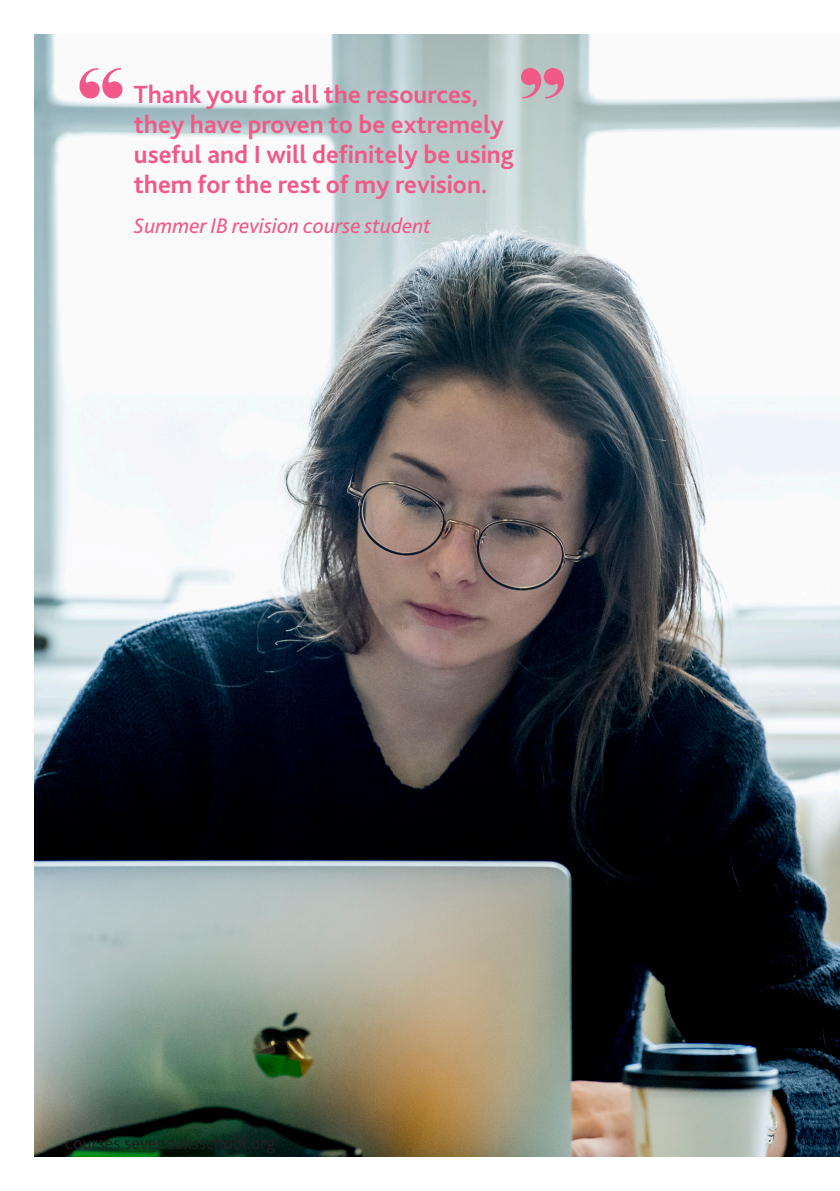
<style>
.page{position:relative;width:840px;height:1191px;background:#fff}
.page>*{position:absolute;margin:0;border:0;box-sizing:border-box;transform-origin:0 0}
.t1{font:700 26px/30px "Bliss";color:#f05988}
.Quote_By{font:italic 22px "Bliss";color:#f05988}
.t2{font:18px "Bliss";color:#231f20}
</style>
<div class="page">
<img style="left:34px;top:34px;width:805px;height:1123px">
<svg style="left:79px;top:68px;width:43px;height:30px"></svg>
<svg style="left:520px;top:68px;width:43px;height:30px"></svg>
<p class="t1" style="left:134px;top:79px;width:381px">Thank you for all the resources, they have proven to be extremely useful and I will definitely be using them for the rest of my revision.</p>
<p class="Quote_By" style="left:134px;top:212px;width:298px">Summer IB revision course student</p>
<p class="t2" style="left:65px;top:1131px;width:211px">courses.sevenoaksschool.org</p>
</div>
